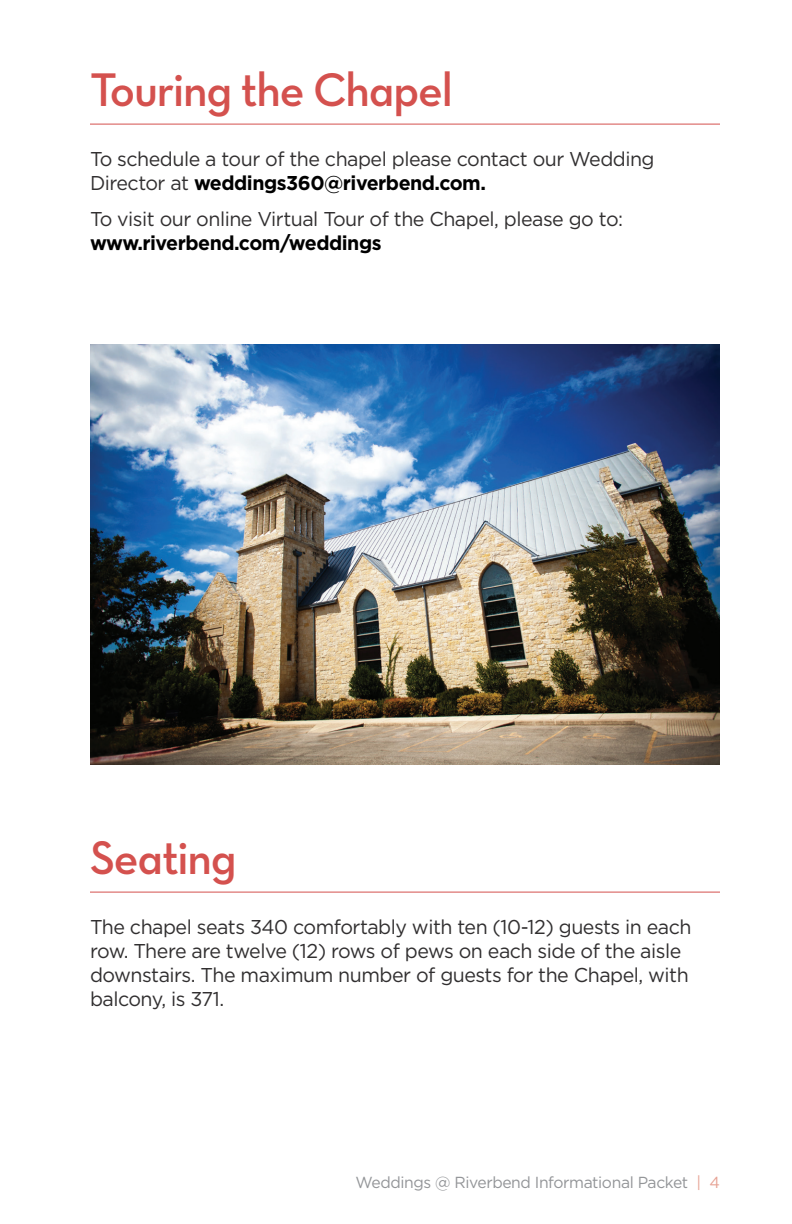
<style>
.page{position:relative;width:792px;height:1224px;background:#fff}
.page>*{position:absolute;margin:0;border:0;box-sizing:border-box;transform-origin:0 0}
.t1{font:48px "Neutra Text Demi Alt";letter-spacing:-.025em;color:#d4514e}
.t2{font:20px/24px "Gotham";letter-spacing:-.025em;color:#312f30}
.t3{font:16px "Gotham";letter-spacing:-.025em;color:#939598}
.s1{font-weight:700;color:#000}
.s2{color:#e7a395}
</style>
<div class="page">
<hr style="left:90px;top:124px;width:630px;height:1px;background:#d4514e">
<hr style="left:90px;top:892px;width:630px;height:1px;background:#d4514e">
<img style="left:90px;top:344px;width:630px;height:420px">
<p class="t1" style="left:90px;top:60px;width:365px">Touring the Chapel</p>
<p class="t2" style="left:90px;top:146px;width:566px">To schedule a tour of the chapel please contact our Wedding<br>Director at <span class="s1">weddings360@riverbend.com.</span></p>
<p class="t2" style="left:90px;top:206px;width:535px">To visit our online Virtual Tour of the Chapel, please go to: <span class="s1">www.riverbend.com/weddings</span></p>
<p class="t1" style="left:90px;top:828px;width:148px">Seating</p>
<p class="t2" style="left:90px;top:914px;width:603px">The chapel seats 340 comfortably with ten (10-12) guests in each row. There are twelve (12) rows of pews on each side of the aisle downstairs. The maximum number of guests for the Chapel, with balcony, is 371.</p>
<p class="t3" style="left:356px;top:1172px;width:366px">Weddings @ Riverbend Informational Packet <span class="s2">| 4</span></p>
</div>
